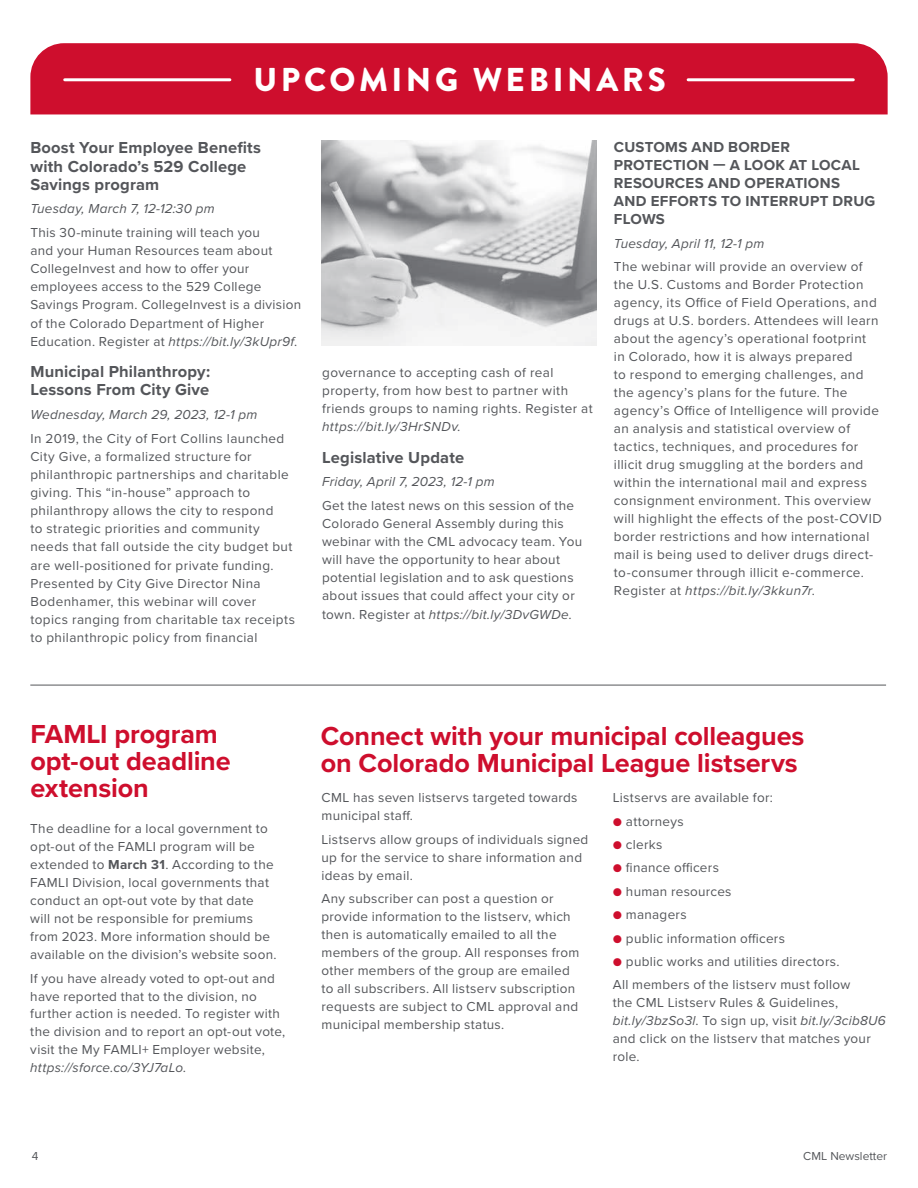
<style>
.page{position:relative;width:918px;height:1188px;background:#fff}
.page>*{position:absolute;margin:0;border:0;box-sizing:border-box;transform-origin:0 0}
.t1{font:900 33px "Brandon Grotesque";letter-spacing:.11em;color:#fff}
.t2{font:700 27px/27px "Proxima Nova";letter-spacing:-.005em;color:#ce0e2d}
.t3{font:700 16.5px/18.1px "Proxima Nova";letter-spacing:.01em;color:#54565a}
.t4{font:700 15px/18px "Proxima Nova";letter-spacing:.02em;color:#54565a}
.t5{font:13.5px/18px "Proxima Nova";letter-spacing:.025em;color:#54565a}
.t6{font:italic 13.5px "Proxima Nova";letter-spacing:.02em;color:#54565a}
.t7{font:12px "Proxima Nova";color:#54565a}
.s1{font-style:italic}
.s2{font-weight:700}
.s3{color:#ce0e2d}
</style>
<div class="page">
<div style="left:30px;top:43px;width:858px;height:71px;background:#ce0e2d"></div>
<hr style="left:65px;top:78px;width:165px;height:3px;background:#fff">
<hr style="left:688px;top:78px;width:165px;height:3px;background:#fff">
<img style="left:322px;top:140px;width:274px;height:206px">
<hr style="left:30px;top:685px;width:856px;height:1px;background:#54565a">
<h1 class="t1" style="left:253px;top:57px;width:414px">UPCOMING WEBINARS</h1>
<p class="t3" style="left:30px;top:138px;width:232px">Boost Your Employee Benefits with Colorado’s 529 College<br>Savings program</p>
<p class="t6" style="left:30px;top:199px;width:186px">Tuesday, March 7, 12-12:30 pm</p>
<p class="t5" style="left:30px;top:223px;width:272px">This 30-minute training will teach you<br>and your Human Resources team about CollegeInvest and how to offer your employees access to the 529 College Savings Program. CollegeInvest is a division of the Colorado Department of Higher Education. Register at <span class="s1">https://bit.ly/3kUpr9f</span>.</p>
<p class="t3" style="left:30px;top:362px;width:181px">Municipal Philanthropy:<br>Lessons From City Give</p>
<p class="t6" style="left:30px;top:404px;width:228px">Wednesday, March 29, 2023, 12-1 pm</p>
<p class="t5" style="left:30px;top:428px;width:266px">In 2019, the City of Fort Collins launched City Give, a formalized structure for philanthropic partnerships and charitable giving. This “in-house” approach to philanthropy allows the city to respond<br>to strategic priorities and community needs that fall outside the city budget but are well-positioned for private funding.<br>Presented by City Give Director Nina Bodenhamer, this webinar will cover topics ranging from charitable tax receipts to philanthropic policy from financial</p>
<p class="t5" style="left:322px;top:362px;width:272px">governance to accepting cash of real property, from how best to partner with friends groups to naming rights. Register at</p>
<p class="t6" style="left:322px;top:416px;width:140px">https://bit.ly/3HrSNDv.</p>
<p class="t3" style="left:322px;top:448px;width:144px">Legislative Update</p>
<p class="t6" style="left:322px;top:472px;width:174px">Friday, April 7, 2023, 12-1 pm</p>
<p class="t5" style="left:322px;top:496px;width:261px">Get the latest news on this session of the Colorado General Assembly during this webinar with the CML advocacy team. You will have the opportunity to hear about potential legislation and to ask questions about issues that could affect your city or town. Register at <span class="s1">https://bit.ly/3DvGWDe.</span></p>
<p class="t4" style="left:614px;top:138px;width:263px">CUSTOMS AND BORDER<br>PROTECTION — A LOOK AT LOCAL<br>RESOURCES AND OPERATIONS<br>AND EFFORTS TO INTERRUPT DRUG<br>FLOWS</p>
<p class="t6" style="left:614px;top:233px;width:152px">Tuesday, April 11, 12-1 pm</p>
<p class="t5" style="left:614px;top:257px;width:270px">The webinar will provide an overview of the U.S. Customs and Border Protection agency, its Office of Field Operations, and drugs at U.S. borders. Attendees will learn about the agency’s operational footprint<br>in Colorado, how it is always prepared<br>to respond to emerging challenges, and the agency’s plans for the future. The agency’s Office of Intelligence will provide an analysis and statistical overview of tactics, techniques, and procedures for illicit drug smuggling at the borders and within the international mail and express consignment environment. This overview will highlight the effects of the post-COVID border restrictions and how international mail is being used to deliver drugs direct&shy;to-consumer through illicit e-commerce.<br>Register at <span class="s1">https://bit.ly/3kkun7r</span>.</p>
<h2 class="t2" style="left:30px;top:720px;width:202px">FAMLI program opt-out deadline extension</h2>
<p class="t5" style="left:30px;top:819px;width:248px">The deadline for a local government to opt-out of the FAMLI program will be extended to <span class="s2">March 31</span>. According to the FAMLI Division, local governments that conduct an opt-out vote by that date will not be responsible for premiums from 2023. More information should be available on the division’s website soon.</p>
<p class="t5" style="left:30px;top:968px;width:256px">If you have already voted to opt-out and have reported that to the division, no further action is needed. To register with the division and to report an opt-out vote, visit the My FAMLI+ Employer website,</p>
<p class="t6" style="left:30px;top:1058px;width:158px">https://sforce.co/3YJ7aLo.</p>
<h2 class="t2" style="left:321px;top:721px;width:485px">Connect with your municipal colleagues on Colorado Municipal League listservs</h2>
<p class="t5" style="left:322px;top:788px;width:258px">CML has seven listservs targeted towards municipal staff.</p>
<p class="t5" style="left:322px;top:830px;width:268px">Listservs allow groups of individuals signed up for the service to share information and ideas by email.</p>
<p class="t5" style="left:322px;top:889px;width:259px">Any subscriber can post a question or provide information to the listserv, which then is automatically emailed to all the members of the group. All responses from other members of the group are emailed to all subscribers. All listserv subscription requests are subject to CML approval and municipal membership status.</p>
<p class="t5" style="left:613px;top:788px;width:162px">Listservs are available for:</p>
<p class="t5" style="left:613px;top:812px;width:72px"><span class="s3">●</span> attorneys</p>
<p class="t5" style="left:613px;top:835px;width:51px"><span class="s3">●</span> clerks</p>
<p class="t5" style="left:613px;top:858px;width:108px"><span class="s3">●</span> finance officers</p>
<p class="t5" style="left:613px;top:882px;width:120px"><span class="s3">●</span> human resources</p>
<p class="t5" style="left:613px;top:905px;width:75px"><span class="s3">●</span> managers</p>
<p class="t5" style="left:613px;top:929px;width:174px"><span class="s3">●</span> public information officers</p>
<p class="t5" style="left:613px;top:949px;width:239px;line-height:23.4px"><span class="s3">●</span> public works and utilities directors.<br>All members of the listserv must follow</p>
<p class="t5" style="left:613px;top:993px;width:275px">the CML Listserv Rules &amp; Guidelines, <span class="s1">bit.ly/3bzSo3l</span>. To sign up, visit <span class="s1">bit.ly/3cib8U6 </span>and click on the listserv that matches your role.</p>
<p class="t7" style="left:32px;top:1147px;width:8px">4</p>
<p class="t7" style="left:803px;top:1147px;width:85px">CML Newsletter</p>
</div>
